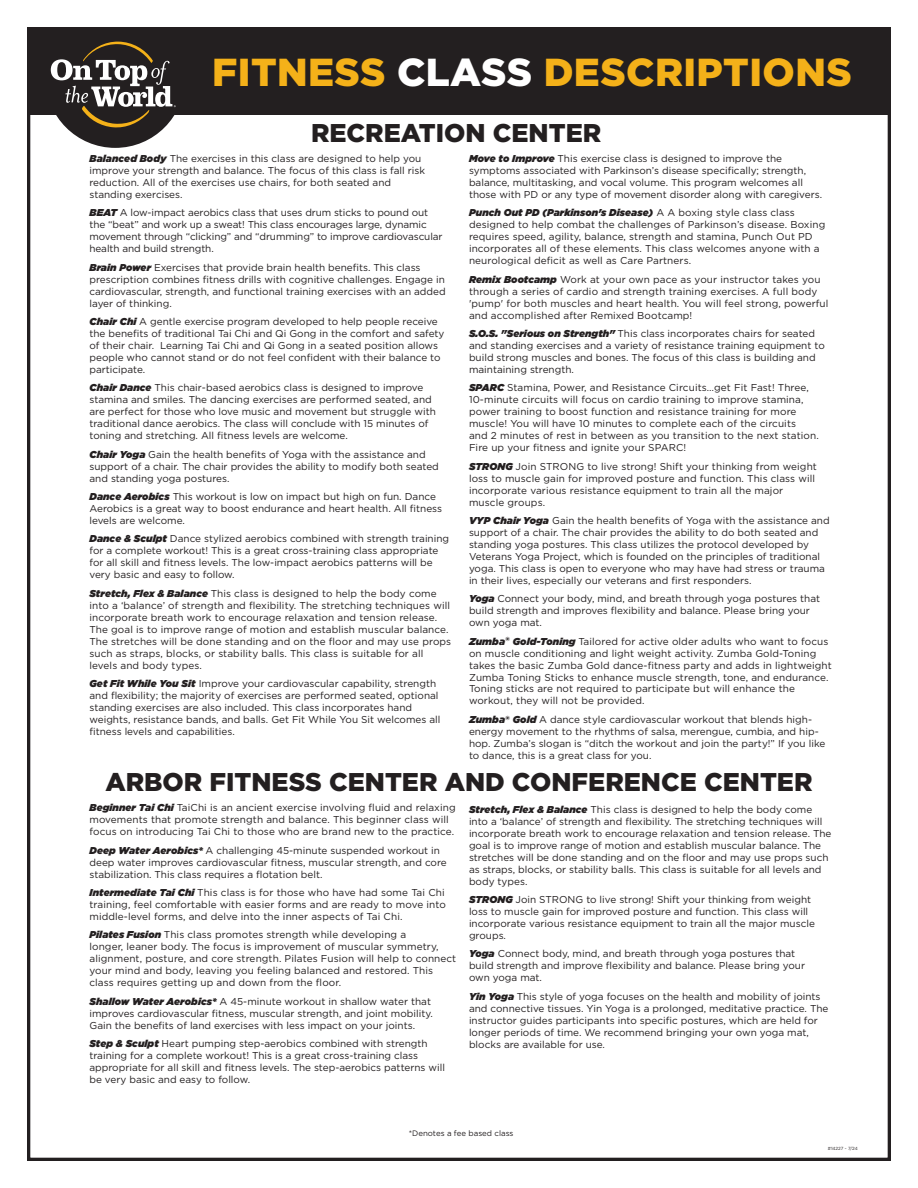
<style>
.page{position:relative;width:918px;height:1188px;background:#fff}
.page>*{position:absolute;margin:0;border:0;box-sizing:border-box;transform-origin:0 0}
.t1{font:900 39px "Gotham";letter-spacing:.01em;color:#f4b119}
.t2{font:900 25.65px "Gotham";color:#231f20}
.t3{font:10.05px/12px "Gotham";color:#231f20}
.Orange_Header{font:7.95px "Gotham";color:#231f20}
.t4{font:4.5px "Gotham";color:#231f20}
.s1{color:#fff}
.s2{font-weight:900;font-style:italic}
</style>
<div class="page">
<div style="left:27px;top:27px;width:864px;height:87px;background:#231f20"></div>
<svg style="left:46px;top:41px;width:139px;height:107px"></svg>
<p class="t1" style="left:212px;top:46px;width:641px">FITNESS <span class="s1">CLASS</span> DESCRIPTIONS</p>
<p class="t2" style="left:311px;top:116px;width:292px">RECREATION CENTER</p>
<p class="t3" style="left:89px;top:152px;width:337px"><span class="s2">Balanced Body</span> The exercises in this class are designed to help you improve your strength and balance. The focus of this class is fall risk reduction. All of the exercises use chairs, for both seated and standing exercises.</p>
<p class="t3" style="left:89px;top:207px;width:355px"><span class="s2">BEAT</span> A low-impact aerobics class that uses drum sticks to pound out the “beat” and work up a sweat! This class encourages large, dynamic movement through “clicking” and “drumming” to improve cardiovascular health and build strength.</p>
<p class="t3" style="left:89px;top:261px;width:358px"><span class="s2">Brain Power</span> Exercises that provide brain health benefits. This class prescription combines fitness drills with cognitive challenges. Engage in cardiovascular, strength, and functional training exercises with an added layer of thinking.</p>
<p class="t3" style="left:89px;top:315px;width:357px"><span class="s2">Chair Chi</span> A gentle exercise program developed to help people receive the benefits of traditional Tai Chi and Qi Gong in the comfort and safety of their chair. Learning Tai Chi and Qi Gong in a seated position allows people who cannot stand or do not feel confident with their balance to participate.</p>
<p class="t3" style="left:89px;top:382px;width:348px"><span class="s2">Chair Dance</span> This chair-based aerobics class is designed to improve stamina and smiles. The dancing exercises are performed seated, and are perfect for those who love music and movement but struggle with traditional dance aerobics. The class will conclude with 15 minutes of toning and stretching. All fitness levels are welcome.</p>
<p class="t3" style="left:89px;top:448px;width:351px"><span class="s2">Chair Yoga</span> Gain the health benefits of Yoga with the assistance and support of a chair. The chair provides the ability to modify both seated and standing yoga postures.</p>
<p class="t3" style="left:89px;top:490px;width:354px"><span class="s2">Dance Aerobics</span> This workout is low on impact but high on fun. Dance<br>Aerobics is a great way to boost endurance and heart health. All fitness levels are welcome.</p>
<p class="t3" style="left:89px;top:533px;width:361px"><span class="s2">Dance &amp; Sculpt</span> Dance stylized aerobics combined with strength training for a complete workout! This is a great cross-training class appropriate for all skill and fitness levels. The low-impact aerobics patterns will be very basic and easy to follow.</p>
<p class="t3" style="left:89px;top:587px;width:363px"><span class="s2">Stretch, Flex &amp; Balance</span> This class is designed to help the body come into a ‘balance’ of strength and flexibility. The stretching techniques will incorporate breath work to encourage relaxation and tension release.<br>The goal is to improve range of motion and establish muscular balance.<br>The stretches will be done standing and on the floor and may use props such as straps, blocks, or stability balls. This class is suitable for all levels and body types.</p>
<p class="t3" style="left:89px;top:677px;width:353px"><span class="s2">Get Fit While You Sit</span> Improve your cardiovascular capability, strength and flexibility; the majority of exercises are performed seated, optional standing exercises are also included. This class incorporates hand weights, resistance bands, and balls. Get Fit While You Sit welcomes all fitness levels and capabilities.</p>
<p class="t3" style="left:469px;top:152px;width:355px"><span class="s2">Move to Improve</span> This exercise class is designed to improve the symptoms associated with Parkinson’s disease specifically; strength, balance, multitasking, and vocal volume. This program welcomes all those with PD or any type of movement disorder along with caregivers.</p>
<p class="t3" style="left:469px;top:207px;width:358px"><span class="s2">Punch Out PD (Parkinson's Disease)</span> A A boxing style class class designed to help combat the challenges of Parkinson’s disease. Boxing requires speed, agility, balance, strength and stamina, Punch Out PD incorporates all of these elements. This class welcomes anyone with a neurological deficit as well as Care Partners.</p>
<p class="t3" style="left:469px;top:273px;width:361px"><span class="s2">Remix Bootcamp</span> Work at your own pace as your instructor takes you through a series of cardio and strength training exercises. A full body 'pump' for both muscles and heart health. You will feel strong, powerful and accomplished after Remixed Bootcamp!</p>
<p class="t3" style="left:469px;top:327px;width:357px"><span class="s2">S.O.S. "Serious on Strength"</span> This class incorporates chairs for seated and standing exercises and a variety of resistance training equipment to build strong muscles and bones. The focus of this class is building and maintaining strength.</p>
<p class="t3" style="left:469px;top:382px;width:351px"><span class="s2">SPARC</span> Stamina, Power, and Resistance Circuits…get Fit Fast! Three, 10-minute circuits will focus on cardio training to improve stamina, power training to boost function and resistance training for more muscle! You will have 10 minutes to complete each of the circuits<br>and 2 minutes of rest in between as you transition to the next station.<br>Fire up your fitness and ignite your SPARC!</p>
<p class="t3" style="left:469px;top:460px;width:349px"><span class="s2">STRONG</span> Join STRONG to live strong! Shift your thinking from weight loss to muscle gain for improved posture and function. This class will incorporate various resistance equipment to train all the major muscle groups.</p>
<p class="t3" style="left:469px;top:514px;width:362px"><span class="s2">VYP Chair Yoga</span> Gain the health benefits of Yoga with the assistance and support of a chair. The chair provides the ability to do both seated and standing yoga postures. This class utilizes the protocol developed by Veterans Yoga Project, which is founded on the principles of traditional yoga. This class is open to everyone who may have had stress or trauma in their lives, especially our veterans and first responders.</p>
<p class="t3" style="left:469px;top:592px;width:353px"><span class="s2">Yoga</span> Connect your body, mind, and breath through yoga postures that build strength and improves flexibility and balance. Please bring your own yoga mat.</p>
<p class="t3" style="left:469px;top:635px;width:364px"><span class="s2">Zumba</span><sup>®</sup> <span class="s2">Gold-Toning</span> Tailored for active older adults who want to focus on muscle conditioning and light weight activity. Zumba Gold-Toning takes the basic Zumba Gold dance-fitness party and adds in lightweight Zumba Toning Sticks to enhance muscle strength, tone, and endurance.<br>Toning sticks are not required to participate but will enhance the workout, they will not be provided.</p>
<p class="t3" style="left:469px;top:713px;width:358px"><span class="s2">Zumba</span><sup>®</sup> <span class="s2">Gold</span> A dance style cardiovascular workout that blends high&shy;energy movement to the rhythms of salsa, merengue, cumbia, and hip&shy;hop. Zumba’s slogan is “ditch the workout and join the party!” If you like to dance, this is a great class for you.</p>
<p class="t2" style="left:105px;top:764px;width:709px">ARBOR FITNESS CENTER AND CONFERENCE CENTER</p>
<p class="t3" style="left:89px;top:802px;width:368px"><span class="s2">Beginner Tai Chi</span> TaiChi is an ancient exercise involving fluid and relaxing movements that promote strength and balance. This beginner class will focus on introducing Tai Chi to those who are brand new to the practice.</p>
<p class="t3" style="left:89px;top:844px;width:359px"><span class="s2">Deep Water Aerobics*</span> A challenging 45-minute suspended workout in deep water improves cardiovascular fitness, muscular strength, and core stabilization. This class requires a flotation belt.</p>
<p class="t3" style="left:89px;top:886px;width:358px;text-align:justify"><span class="s2">Intermediate Tai Chi</span> This class is for those who have had some Tai Chi training, feel comfortable with easier forms and are ready to move into middle-level forms, and delve into the inner aspects of Tai Chi.</p>
<p class="t3" style="left:89px;top:929px;width:368px"><span class="s2">Pilates Fusion</span> This class promotes strength while developing a<br>longer, leaner body. The focus is improvement of muscular symmetry, alignment, posture, and core strength. Pilates Fusion will help to connect your mind and body, leaving you feeling balanced and restored. This class requires getting up and down from the floor.</p>
<p class="t3" style="left:89px;top:995px;width:345px"><span class="s2">Shallow Water Aerobics*</span> A 45-minute workout in shallow water that improves cardiovascular fitness, muscular strength, and joint mobility.<br>Gain the benefits of land exercises with less impact on your joints.</p>
<p class="t3" style="left:89px;top:1037px;width:357px"><span class="s2">Step &amp; Sculpt</span> Heart pumping step-aerobics combined with strength training for a complete workout! This is a great cross-training class appropriate for all skill and fitness levels. The step-aerobics patterns will be very basic and easy to follow.</p>
<p class="t3" style="left:469px;top:803px;width:364px"><span class="s2">Stretch, Flex &amp; Balance</span> This class is designed to help the body come into a ‘balance’ of strength and flexibility. The stretching techniques will incorporate breath work to encourage relaxation and tension release. The goal is to improve range of motion and establish muscular balance. The stretches will be done standing and on the floor and may use props such as straps, blocks, or stability balls. This class is suitable for all levels and body types.</p>
<p class="t3" style="left:469px;top:893px;width:347px"><span class="s2">STRONG</span> Join STRONG to live strong! Shift your thinking from weight loss to muscle gain for improved posture and function. This class will incorporate various resistance equipment to train all the major muscle groups.</p>
<p class="t3" style="left:469px;top:948px;width:338px"><span class="s2">Yoga</span> Connect body, mind, and breath through yoga postures that build strength and improve flexibility and balance. Please bring your own yoga mat.</p>
<p class="t3" style="left:469px;top:990px;width:361px"><span class="s2">Yin Yoga</span> This style of yoga focuses on the health and mobility of joints and connective tissues. Yin Yoga is a prolonged, meditative practice. The instructor guides participants into specific postures, which are held for longer periods of time. We recommend bringing your own yoga mat, blocks are available for use.</p>
<p class="Orange_Header" style="left:409px;top:1128px;width:106px">*Denotes a fee based class</p>
<p class="t4" style="left:828px;top:1145px;width:31px">#14227 - 7/24</p>
</div>
